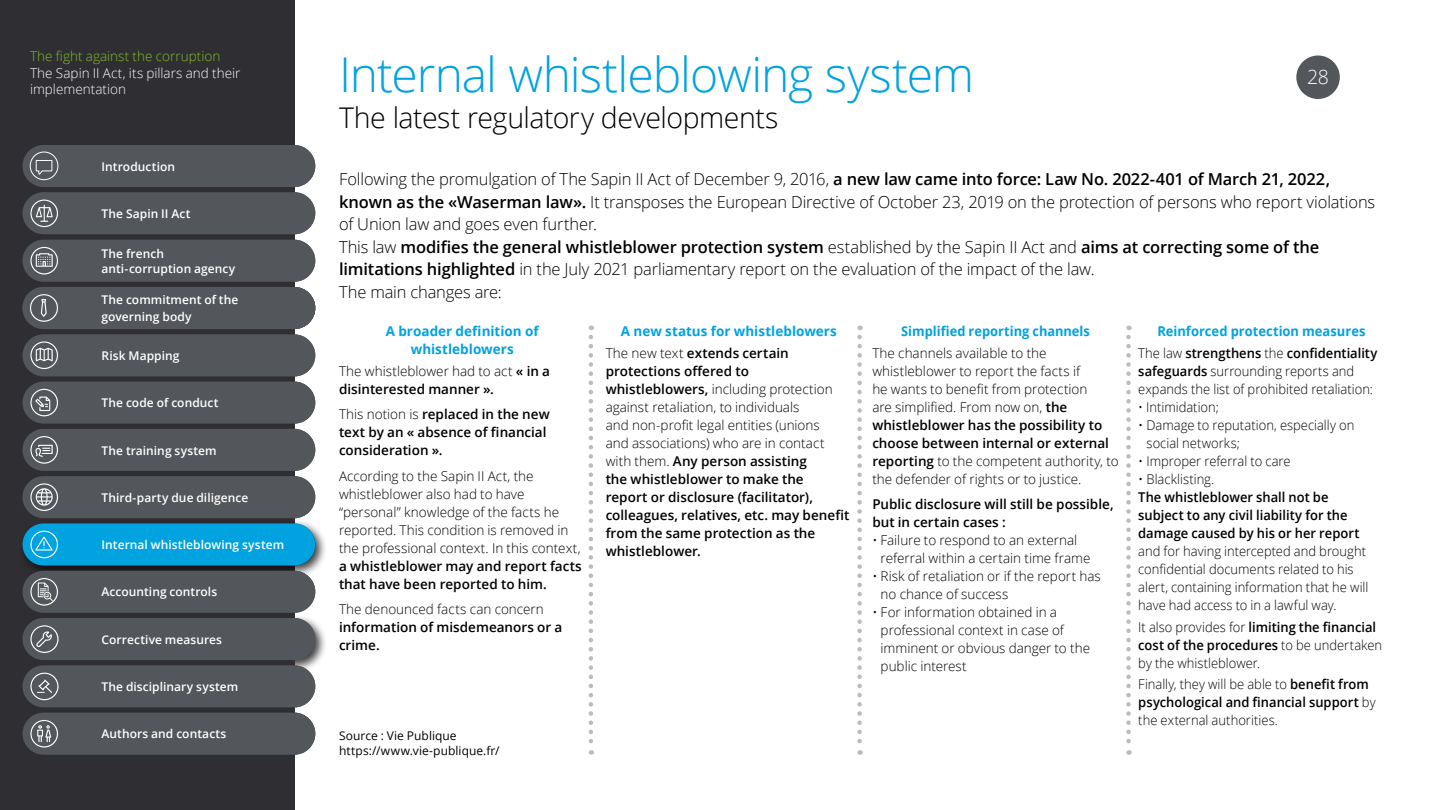
<style>
.page{position:relative;width:1440px;height:810px;background:#fff}
.page>*{position:absolute;margin:0;border:0;box-sizing:border-box;transform-origin:0 0}
.t1{font:300 48px "Open Sans";letter-spacing:-.02em;color:#00a2e0}
.t2{font:300 28.5px "Open Sans";letter-spacing:-.015em;color:#000}
.t3{font:300 19.5px "Open Sans";color:#fff}
.t4{font:300 16.5px/22.5px "Open Sans";letter-spacing:-.01em;color:#000}
.t5{font:300 13.5px/18px "Open Sans";color:#000}
.t6{font:600 13.5px/18px "Open Sans";color:#000}
.t7{font:300 13.5px/18px "Open Sans";color:#000;scale:.96 1}
.t8{font:600 13.5px/18px "Open Sans";color:#000;scale:.96 1}
.t9{font:700 13.5px/18px "Open Sans";color:#00a2e0;text-align:center}
.t10{font:700 13.5px/21.8px "Open Sans";color:#00a2e0;text-align:center;scale:.96 1}
.t11{font:300 13.5px/16.5px "Open Sans";color:#fff}
.t12{font:300 13.5px "Open Sans";color:#86bc25}
.t13{font:700 13.5px "Open Sans";color:#00a2e0;scale:.95 1}
.t14{font:600 12px/16.5px "Open Sans";letter-spacing:.005em;color:#fff}
.t15{font:12px/15px "Open Sans";letter-spacing:.005em;color:#000}
.s1{font-weight:600}
.s2{font-weight:300}
.s3{font-weight:300;color:#000}
.s4{font-weight:600;color:#000}
</style>
<div class="page">
<svg style="left:589px;top:337px;width:4px;height:418px"></svg>
<svg style="left:857px;top:337px;width:5px;height:418px"></svg>
<svg style="left:1126px;top:337px;width:5px;height:418px"></svg>
<div style="left:19px;top:614px;width:309px;height:59px;background:#000;opacity:.75"></div>
<div style="left:0;top:0;width:294px;height:810px;background:#2e2e33"></div>
<div style="left:1296px;top:56px;width:44px;height:43px;background:#53565a;border-radius:50%"></div>
<div style="left:19px;top:519px;width:309px;height:59px;background:#000;opacity:.75"></div>
<div style="left:23px;top:523px;width:292px;height:43px;background:#00a2e0;border-radius:21px"></div>
<svg style="left:30px;top:531px;width:28px;height:27px"></svg>
<div style="left:23px;top:476px;width:292px;height:42px;background:#53565a;border-radius:21px"></div>
<svg style="left:30px;top:483px;width:28px;height:28px"></svg>
<div style="left:23px;top:429px;width:292px;height:42px;background:#53565a;border-radius:21px"></div>
<svg style="left:30px;top:436px;width:28px;height:28px"></svg>
<div style="left:23px;top:382px;width:292px;height:42px;background:#53565a;border-radius:21px"></div>
<svg style="left:30px;top:389px;width:28px;height:27px"></svg>
<div style="left:23px;top:334px;width:292px;height:42px;background:#53565a;border-radius:21px"></div>
<svg style="left:30px;top:341px;width:28px;height:28px"></svg>
<div style="left:23px;top:287px;width:292px;height:42px;background:#53565a;border-radius:21px"></div>
<svg style="left:30px;top:294px;width:28px;height:28px"></svg>
<div style="left:23px;top:240px;width:292px;height:42px;background:#53565a;border-radius:21px"></div>
<svg style="left:30px;top:247px;width:28px;height:28px"></svg>
<div style="left:23px;top:192px;width:292px;height:42px;background:#53565a;border-radius:21px"></div>
<svg style="left:30px;top:200px;width:28px;height:27px"></svg>
<div style="left:23px;top:145px;width:292px;height:42px;background:#53565a;border-radius:21px"></div>
<div style="left:30px;top:152px;width:28px;height:28px;border:1px solid #fff;border-radius:50%"></div>
<svg style="left:35px;top:160px;width:18px;height:15px"></svg>
<div style="left:23px;top:713px;width:292px;height:42px;background:#53565a;border-radius:21px"></div>
<div style="left:23px;top:665px;width:292px;height:42px;background:#53565a;border-radius:21px"></div>
<div style="left:23px;top:618px;width:292px;height:42px;background:#53565a;border-radius:21px"></div>
<div style="left:23px;top:571px;width:292px;height:42px;background:#53565a;border-radius:21px"></div>
<svg style="left:30px;top:720px;width:28px;height:28px"></svg>
<svg style="left:30px;top:673px;width:28px;height:27px"></svg>
<svg style="left:30px;top:625px;width:28px;height:28px"></svg>
<svg style="left:30px;top:578px;width:28px;height:28px"></svg>
<p class="t12" style="left:30px;top:47px;width:192px">The fight against the corruption</p>
<p class="t11" style="left:30px;top:64px;width:212px">The Sapin II Act, its pillars and their implementation</p>
<h3 class="t3" style="left:1307px;top:64px;width:23px">28</h3>
<h1 class="t1" style="left:339px;top:42px;width:637px">Internal whistleblowing system</h1>
<h2 class="t2" style="left:339px;top:98px;width:441px">The latest regulatory developments</h2>
<p class="t4" style="left:339px;top:167px;width:1038px">Following the promulgation of The Sapin II Act of December 9, 2016, <span class="s1">a new law came into force: Law No. 2022-401 of March 21, 2022, known as the «Waserman law».</span> It transposes the European Directive of October 23, 2019 on the protection of persons who report violations of Union law and goes even further.<br>This law <span class="s1">modifies the general whistleblower protection system</span> established by the Sapin II Act and <span class="s1">aims at correcting some of the limitations highlighted</span> in the July 2021 parliamentary report on the evaluation of the impact of the law.<br>The main changes are:</p>
<p class="t9" style="left:386px;top:322px;width:154px">A broader definition of whistleblowers</p>
<p class="t6" style="left:339px;top:362px;width:213px"><span class="s2">The whistleblower had to act</span> « in a disinterested manner ».</p>
<p class="t6" style="left:339px;top:405px;width:212px"><span class="s2">This notion is</span> replaced in the new text by an « absence of financial consideration ».</p>
<p class="t5" style="left:339px;top:467px;width:243px">According to the Sapin II Act, the whistleblower also had to have “personal” knowledge of the facts he reported. This condition is removed in the professional context. In this context,</p>
<p class="t6" style="left:339px;top:557px;width:244px">a whistleblower may and report facts that have been reported to him.</p>
<p class="t5" style="left:339px;top:600px;width:206px">The denounced facts can concern</p>
<p class="t6" style="left:339px;top:618px;width:225px">information of misdemeanors or a crime.</p>
<p class="t14" style="left:102px;top:158px;width:75px">Introduction</p>
<p class="t14" style="left:102px;top:205px;width:90px">The Sapin II Act</p>
<p class="t14" style="left:102px;top:246px;width:135px;line-height:15px">The french anti-corruption agency</p>
<p class="t14" style="left:102px;top:291px;width:138px">The commitment of the governing body</p>
<p class="t14" style="left:102px;top:291px;width:122px">L’Engage ent de l’Instance Dirigeante</p>
<p class="t13" style="left:901px;top:322px;width:200px">Simplified reporting channels</p>
<p class="t5" style="left:872px;top:344px;width:248px">The channels available to the whistleblower to report the facts if<br>he wants to benefit from protection<br>are simplified. From now on, <span class="s1">the whistleblower has the possibility to choose between internal or external reporting</span> to the competent authority, to the defender of rights or to justice.</p>
<p class="t6" style="left:872px;top:495px;width:243px">Public disclosure will still be possible, but in certain cases :</p>
<p class="t5" style="left:881px;top:531px;width:211px;text-indent:-8px">• Failure to respond to an external referral within a certain time frame</p>
<p class="t5" style="left:881px;top:567px;width:222px;text-indent:-8px">• Risk of retaliation or if the report has no chance of success</p>
<p class="t5" style="left:881px;top:603px;width:211px;text-indent:-8px">• For information obtained in a professional context in case of imminent or obvious danger to the public interest</p>
<p class="t10" style="left:1138px;top:320px;width:251px">Reinforced protection measures<br><span class="s3">The law</span> <span class="s4">strengthens</span> <span class="s3">the</span> <span class="s4">confidentiality</span></p>
<p class="t7" style="left:1138px;top:362px;width:246px"><span class="s1">safeguards</span> surrounding reports and expands the list of prohibited retaliation:</p>
<p class="t7" style="left:1138px;top:398px;width:85px">• Intimidation;</p>
<p class="t5" style="left:1147px;top:416px;width:209px;text-indent:-8px">• Damage to reputation, especially on social networks;</p>
<p class="t5" style="left:1138px;top:452px;width:154px">• Improper referral to care</p>
<p class="t5" style="left:1138px;top:470px;width:77px">• Blacklisting.</p>
<p class="t8" style="left:1138px;top:488px;width:232px">The whistleblower shall not be subject to any civil liability for the damage caused by his or her report</p>
<p class="t7" style="left:1138px;top:542px;width:241px">and for having intercepted and brought confidential documents related to his alert, containing information that he will have had access to in a lawful way.</p>
<p class="t7" style="left:1138px;top:617px;width:256px">It also provides for <span class="s1">limiting the financial cost of the procedures</span> to be undertaken by the whistleblower.</p>
<p class="t7" style="left:1138px;top:675px;width:249px">Finally, they will be able to <span class="s1">benefit from psychological and financial support</span> by the external authorities.</p>
<p class="t9" style="left:606px;top:320px;width:233px;line-height:21.8px;text-align:left;text-indent:15px">A new status for whistleblowers<br><span class="s3">The new text</span> <span class="s4">extends certain</span></p>
<p class="t6" style="left:606px;top:362px;width:245px">protections offered to whistleblowers, <span class="s2">including protection against retaliation, to individuals<br>and non-profit legal entities (unions<br>and associations) who are in contact with them.</span> Any person assisting<br>the whistleblower to make the<br>report or disclosure (facilitator), colleagues, relatives, etc. may benefit from the same protection as the whistleblower.</p>
<p class="t14" style="left:102px;top:347px;width:79px">Risk Mapping</p>
<p class="t14" style="left:102px;top:394px;width:119px">The code of conduct</p>
<p class="t14" style="left:102px;top:442px;width:117px">The training system</p>
<p class="t14" style="left:102px;top:489px;width:148px">Third-party due diligence</p>
<p class="t14" style="left:102px;top:536px;width:184px">Internal whistleblowing system</p>
<p class="t14" style="left:102px;top:584px;width:117px">Accounting controls</p>
<p class="t14" style="left:102px;top:631px;width:122px">Corrective measures</p>
<p class="t14" style="left:102px;top:678px;width:138px">The disciplinary system</p>
<p class="t14" style="left:102px;top:725px;width:126px">Authors and contacts</p>
<p class="t15" style="left:339px;top:728px;width:162px">Source : Vie Publique https://www.vie-publique.fr/</p>
</div>
